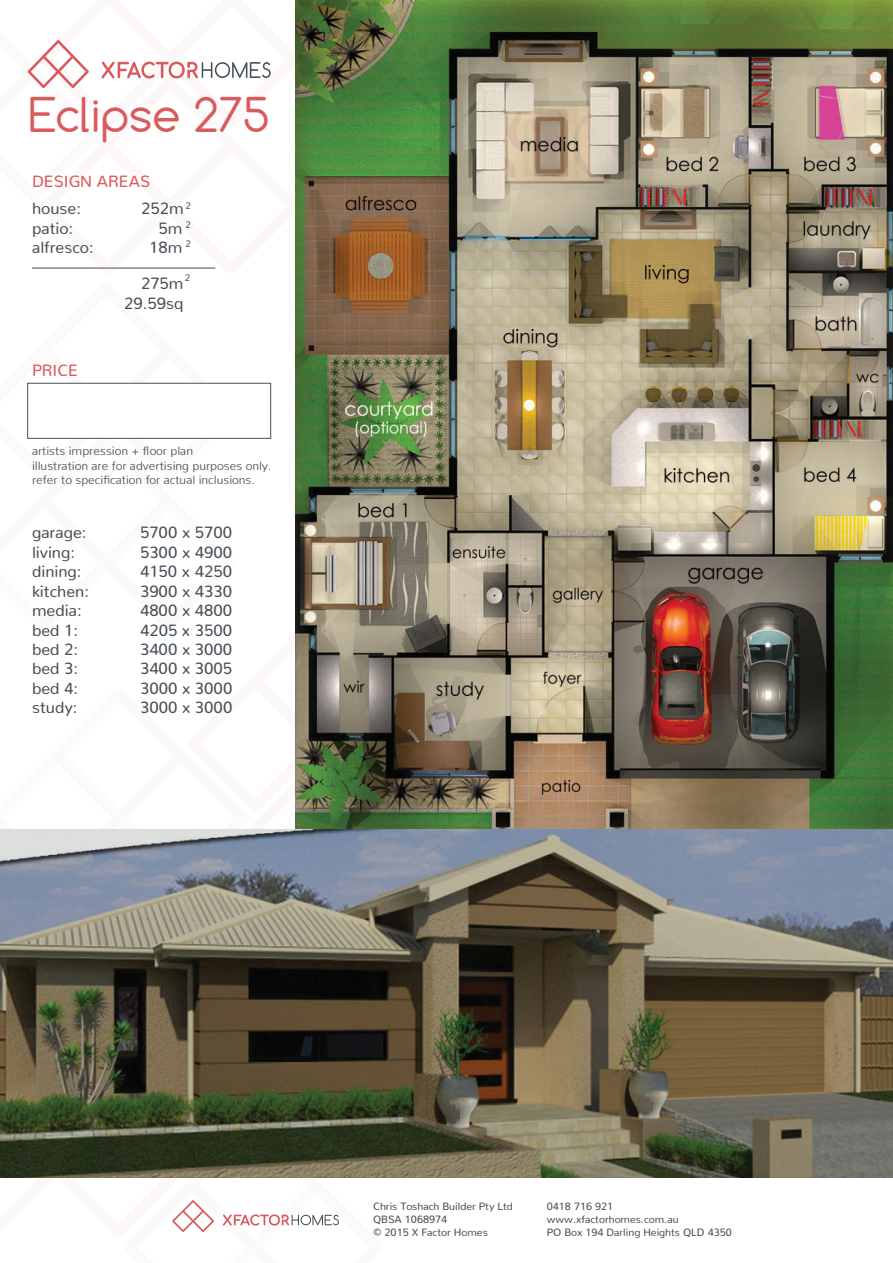
<style>
.page{position:relative;width:893px;height:1263px;background:#fff}
.page>*{position:absolute;margin:0;border:0;box-sizing:border-box;transform-origin:0 0}
.t1{font:45px "Comfortaa";color:#d85b5e}
.t2{font:16.2px "Nunito";color:#474f56}
.t3{font:16.2px "Nunito";color:#d85b5e}
.t4{font:300 12px/14.4px "Nunito";color:#474f56}
.t5{font:10.5px "Nunito";color:#474f56}
.t6{font:9.45px "Nunito";color:#474f56}
</style>
<div class="page">
<svg style="left:27px;top:382px;width:210px;height:1px"></svg>
<img style="left:295px;top:0;width:598px;height:828px">
<svg style="left:27px;top:0;width:273px;height:202px"></svg>
<svg style="left:172px;top:1200px;width:167px;height:32px"></svg>
<div style="left:27px;top:383px;width:244px;height:56px;background:#fff;border:1px solid #474f56"></div>
<hr style="left:32px;top:268px;width:183px;height:1px;background:#474f56">
<img style="left:0;top:830px;width:893px;height:348px">
<p class="t1" style="left:29px;top:86px;width:242px">Eclipse 275</p>
<p class="t3" style="left:32px;top:167px;width:120px">DESIGN AREAS</p>
<p class="t2" style="left:32px;top:195px;width:50px">house:</p>
<p class="t2" style="left:141px;top:195px;width:44px">252m</p>
<p class="t2" style="left:32px;top:214px;width:43px">patio:</p>
<p class="t2" style="left:158px;top:214px;width:25px">5m</p>
<p class="t2" style="left:32px;top:234px;width:63px">alfresco:</p>
<p class="t2" style="left:149px;top:234px;width:35px">18m</p>
<p class="t6" style="left:185px;top:236px;width:7px">2</p>
<p class="t6" style="left:185px;top:197px;width:7px">2</p>
<p class="t6" style="left:185px;top:217px;width:7px">2</p>
<p class="t3" style="left:32px;top:356px;width:47px">PRICE</p>
<p class="t6" style="left:185px;top:270px;width:7px">2</p>
<p class="t2" style="left:141px;top:270px;width:44px">275m</p>
<p class="t2" style="left:124px;top:289px;width:61px">29.59sq</p>
<p class="t4" style="left:32px;top:443px;width:163px">artists impression + floor plan</p>
<p class="t4" style="left:32px;top:457px;width:241px">illustration are for advertising purposes only. refer to specification for actual inclusions.</p>
<p class="t2" style="left:32px;top:519px;width:56px">garage:</p>
<p class="t2" style="left:140px;top:519px;width:94px">5700 x 5700</p>
<p class="t2" style="left:32px;top:538px;width:45px">living:</p>
<p class="t2" style="left:140px;top:538px;width:94px">5300 x 4900</p>
<p class="t2" style="left:32px;top:558px;width:51px">dining:</p>
<p class="t2" style="left:140px;top:558px;width:94px">4150 x 4250</p>
<p class="t2" style="left:32px;top:577px;width:59px">kitchen:</p>
<p class="t2" style="left:140px;top:577px;width:94px">3900 x 4330</p>
<p class="t2" style="left:32px;top:596px;width:51px">media:</p>
<p class="t2" style="left:140px;top:596px;width:94px">4800 x 4800</p>
<p class="t2" style="left:32px;top:616px;width:48px">bed 1:</p>
<p class="t2" style="left:140px;top:616px;width:94px">4205 x 3500</p>
<p class="t2" style="left:32px;top:635px;width:48px">bed 2:</p>
<p class="t2" style="left:140px;top:635px;width:94px">3400 x 3000</p>
<p class="t2" style="left:32px;top:655px;width:48px">bed 3:</p>
<p class="t2" style="left:140px;top:655px;width:94px">3400 x 3005</p>
<p class="t2" style="left:32px;top:674px;width:48px">bed 4:</p>
<p class="t2" style="left:140px;top:674px;width:94px">3000 x 3000</p>
<p class="t2" style="left:32px;top:694px;width:47px">study:</p>
<p class="t2" style="left:140px;top:694px;width:94px">3000 x 3000</p>
<p class="t5" style="left:373px;top:1197px;width:141px">Chris Toshach Builder Pty Ltd</p>
<p class="t5" style="left:373px;top:1210px;width:76px">QBSA 1068974</p>
<p class="t5" style="left:373px;top:1223px;width:116px">© 2015 X Factor Homes</p>
<p class="t5" style="left:547px;top:1197px;width:68px">0418 716 921</p>
<p class="t5" style="left:547px;top:1210px;width:133px">www.xfactorhomes.com.au</p>
<p class="t5" style="left:547px;top:1223px;width:186px">PO Box 194 Darling Heights QLD 4350</p>
</div>
